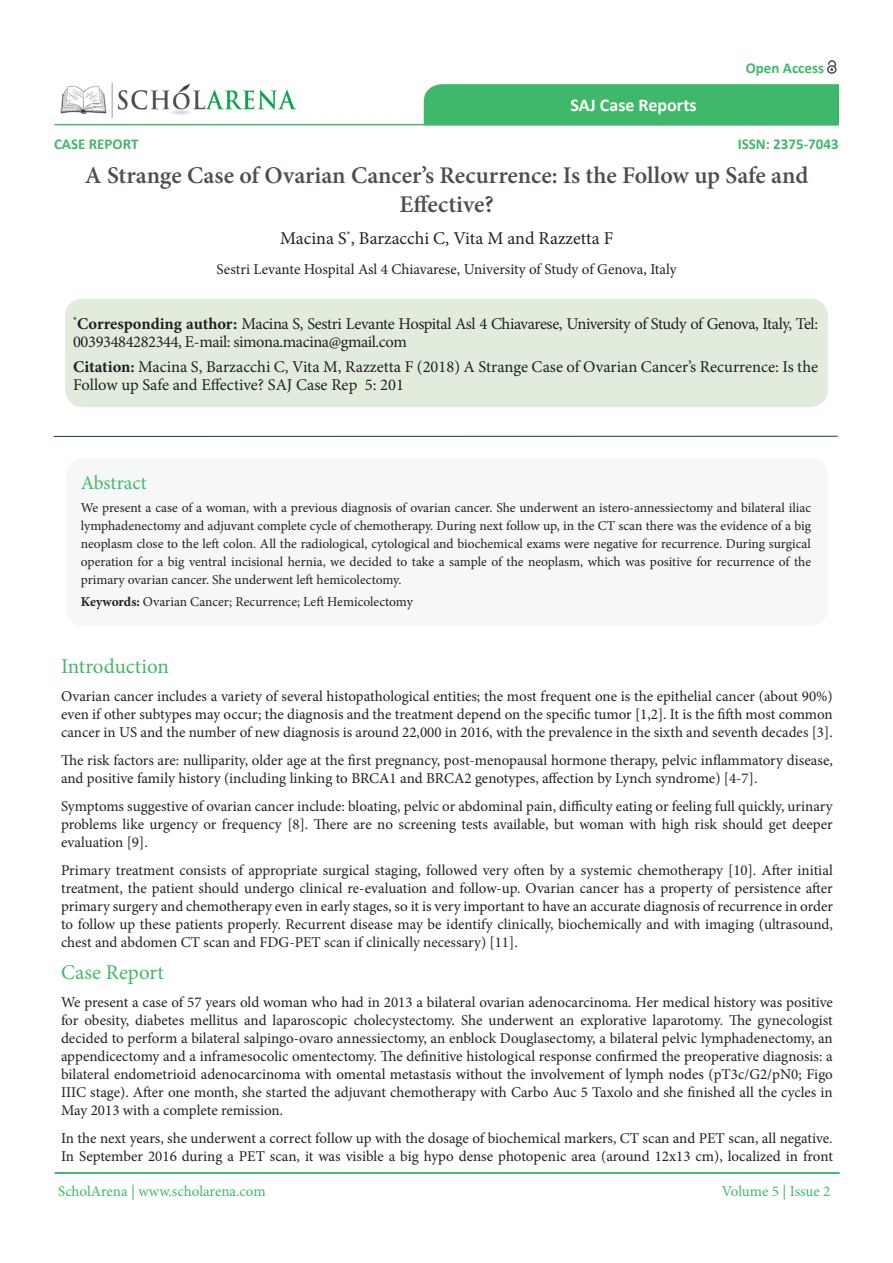
<style>
.page{position:relative;width:893px;height:1263px;background:#fff}
.page>*{position:absolute;margin:0;border:0;box-sizing:border-box;transform-origin:0 0}
.t1{font:600 24px/28.8px "Minion Pro";color:#524c4c;text-align:center}
.t2{font:21px "Minion Pro";color:#45b86b}
.t3{font:19.5px "Minion Pro";color:#45b86b}
.t4{font:18px "Minion Pro";color:#231f20}
.t5{font:700 18px "Calibri";color:#fffff8}
.t6{font:16.5px/18px "Minion Pro";letter-spacing:-.02em;color:#231f20}
.t7{font:16.5px/18px "Minion Pro";color:#231f20}
.t8{font:15px/18px "Minion Pro";color:#231f20;text-align:justify}
.t9{font:15px "Minion Pro";letter-spacing:-.005em;color:#40b86b}
.t10{font:700 15px "Calibri";color:#40b86b}
.t11{font:13.5px/18px "Minion Pro";color:#231f20;text-align:justify}
.t12{font:10.5px "Minion Pro";color:#231f20}
.t13{font:700 9.6px "Minion Pro";color:#231f20}
.s1{font-size:18px}
.s2{font-weight:700}
</style>
<div class="page">
<hr style="left:54px;top:436px;width:784px;height:1px;background:#0d433d">
<div style="left:65px;top:298px;width:763px;height:109px;background:#e2ecdd;border-radius:18px"></div>
<div style="left:66px;top:458px;width:762px;height:168px;background:#f6f7f7;border-radius:18px"></div>
<img style="left:60px;top:83px;width:237px;height:34px">
<hr style="left:54px;top:124px;width:785px;height:1px;background:#50b66d">
<svg style="left:54px;top:123px;width:88px;height:3px"></svg>
<hr style="left:55px;top:1172px;width:785px;height:2px;background:#0aa345">
<svg style="left:424px;top:60px;width:415px;height:66px"></svg>
<p class="t10" style="left:54px;top:134px;width:86px">CASE REPORT</p>
<p class="t5" style="left:570px;top:94px;width:128px">SAJ Case Reports</p>
<p class="t10" style="left:746px;top:58px;width:80px">Open Access</p>
<p class="t10" style="left:738px;top:134px;width:103px">ISSN: 2375-7043</p>
<p class="t1" style="left:85px;top:161px;width:725px">A Strange Case of Ovarian Cancers’ Recurrence Is: the Follow up Safe and<br>Effective?</p>
<p class="t12" style="left:338px;top:227px;width:14px">*<span class="s1">S</span></p>
<p class="t4" style="left:280px;top:226px;width:55px">Macina</p>
<p class="t4" style="left:351px;top:226px;width:264px">, Barzacchi C, Vita M and Razzetta F</p>
<p class="t8" style="left:217px;top:260px;width:462px">Sestri Levante Hospital Asl 4 Chiavarese, University of Study of Genova, Italy</p>
<p class="t13" style="left:73px;top:314px;width:5px">*</p>
<p class="t6" style="left:73px;top:315px;width:746px"><span class="s2">Corresponding author:</span> Macina ,S Sestri Levante Hospital Asl 4 Chiavarese, University of Study of Genova, Italy, Tel:<br>00393484282344, -E mail: simona.macina@gmail.com</p>
<p class="t7" style="left:365px;top:357px;width:455px;text-indent:-292px"><span class="s2">Citation:</span> Macina ,S Barzacchi C, Vita M, Razzetta F (2018 A) Strange Case of Ovarian Cancers’ Recurrence Is: the<br>5: 201</p>
<p class="t7" style="left:73px;top:375px;width:286px">Follow up Safe and Effective? SAJ Case Rep</p>
<p class="t3" style="left:81px;top:470px;width:68px">Abstract</p>
<p class="t11" style="left:81px;top:498px;width:732px">We present a case of a woman, with a previous diagnosis of ovarian cancer. She underwent an istero-annessiectomy and bilateral iliac lymphadenectomy and adjuvant complete cycle of chemotherapy. During next follow up in, the CT scan there was the evidence of a big neoplasm close to the left colon. All the radiological, cytological and biochemical exams were negative for recurrence. During surgical operation for a big ventral incisional hernia, we decided to take a sample of the neoplasm, which was positive for recurrence of the primary ovarian cancer. She underwent left hemicolectomy.</p>
<p class="t11" style="left:81px;top:593px;width:334px"><span class="s2">Keywords:</span> Ovarian Cancer; Recurrence; Left Hemicolectomy</p>
<p class="t2" style="left:61px;top:652px;width:109px">Introduction</p>
<p class="t8" style="left:61px;top:687px;width:773px">Ovarian cancer includes a variety of several histopathological entities; the most frequent one is the epithelial cancer (about 90%( even if other subtypes may occur; the diagnosis and the treatment depend on the specific tumor [1,2 I t.] is the fifth most common cancer in US and the number of new diagnosis is around 22,000 in 2016, with the prevalence in the sixth and seventh decades . [3]</p>
<p class="t8" style="left:61px;top:751px;width:773px">The risk factors are: nulliparity, older age at the first pregnancy, post-menopausal hormone therapy, pelvic inflammatory disease, and positive family history (including linking to BRCA1 and BRCA2 genotypes, affection by Lynch syndrome ]( 4-7 .[</p>
<p class="t8" style="left:61px;top:797px;width:773px">Symptoms suggestive of ovarian cancer include: bloating, pelvic or abdominal pain, difficulty eating or feeling full quickly, urinary problems like urgency or frequency [ .]8 There are no screening tests available, but woman with high risk should get deeper evaluation . [9]</p>
<p class="t8" style="left:61px;top:861px;width:773px">Primary treatment consists of appropriate surgical staging, followed very often by a systemic chemotherapy [10 .] After initial treatment, the patient should undergo clinical re-evaluation and follow-up. Ovarian cancer has a property of persistence after primary surgery and chemotherapy even in early stages so, isit very important to have an accurate diagnosis of recurrence in order to follow up these patients properly. Recurrent disease may be identify clinically, biochemically and with imaging (ultrasound, chest and abdomen CT scan and FDG-PET scan if clinically necessary ]( 1 1 .[</p>
<p class="t2" style="left:61px;top:958px;width:104px">Case Report</p>
<p class="t8" style="left:61px;top:993px;width:773px">We present a case of 57 years old woman who had in 2013 a bilateral ovarian adenocarcinoma. Her medical history was positive for obesity, diabetes mellitus and laparoscopic cholecystectomy. She underwent an explorative laparotomy. The gynecologist decided to perform a bilateral salpingo-ovaro annessiectomy, an enblock Douglasectomy a, bilateral pelvic lymphadenectomy, an appendicectomy and a inframesocolic omentectomy. The definitive histological response confirmed the preoperative diagnosis a: bilateral endometrioid adenocarcinoma with omental metastasis without the involvement of lymph nodes (pT G/c3 2/pN0; Figo IIIC stage .) After one month, she started the adjuvant chemotherapy with Carbo Auc 5 Taxolo and she finished all the cycles in May 2013 with a complete remission.</p>
<p class="t8" style="left:61px;top:1129px;width:773px">In the next years, she underwent a correct follow up with the dosage of biochemical markers, CT scan and PET scan, all negative.<br>In September 2016 during a PET scan it, was visible a big hypo dense photopenic area (around 12x13 cm ,) localized in front</p>
<p class="t9" style="left:58px;top:1181px;width:209px">ScholArena | www.scholarena.com</p>
<p class="t9" style="left:722px;top:1181px;width:110px">Volume 5 | Issue 2</p>
</div>
